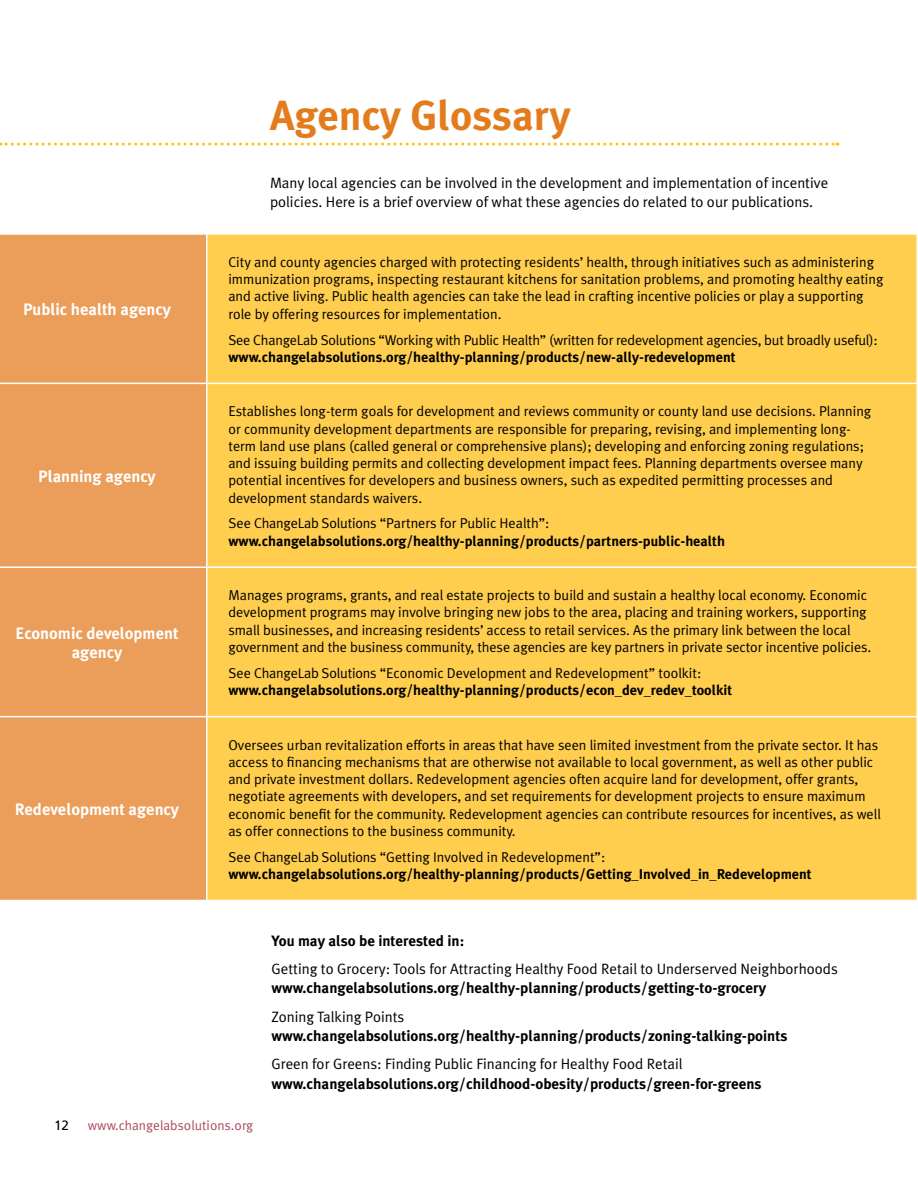
<style>
.page{position:relative;width:918px;height:1188px;background:#fff}
.page>*{position:absolute;margin:0;border:0;box-sizing:border-box;transform-origin:0 0}
.t1{font:700 42px "Meta Plus";color:#e37c1d}
.t2{font:700 16.5px/19.5px "Meta Plus";color:#fff;text-align:center}
.t3{font:15px/19.5px "Meta Plus Normal";color:#000}
.t4{font:700 15px "Meta Plus";color:#000}
.t5{font:14.25px/17.2px "Meta Plus Normal";color:#000}
.t6{font:700 14.25px "Meta Plus";color:#000}
.t7{font:13.5px "Meta";letter-spacing:.005em;color:#ad495d}
.t8{font:13.5px "Frutiger";color:#000}
</style>
<div class="page">
<svg style="left:0;top:143px;width:838px;height:3px"></svg>
<div style="left:0;top:235px;width:206px;height:665px;background:#eb9d5a"></div>
<div style="left:208px;top:235px;width:708px;height:665px;background:#ffce4e"></div>
<hr style="left:0;top:383px;width:207px;height:1px;background:#fff">
<hr style="left:207px;top:383px;width:711px;height:1px;background:#fff">
<hr style="left:0;top:567px;width:207px;height:1px;background:#fff">
<hr style="left:207px;top:567px;width:711px;height:1px;background:#fff">
<hr style="left:0;top:716px;width:207px;height:1px;background:#fff">
<hr style="left:207px;top:716px;width:711px;height:1px;background:#fff">
<h1 class="t1" style="left:270px;top:91px;width:303px">Agency Glossary</h1>
<p class="t2" style="left:23px;top:300px;width:149px">Public health agency</p>
<p class="t2" style="left:38px;top:466px;width:119px">Planning agency</p>
<p class="t2" style="left:16px;top:623px;width:165px">Economic development agency</p>
<p class="t2" style="left:15px;top:799px;width:166px">Redevelopment agency</p>
<p class="t3" style="left:270px;top:172px;width:560px">Many local agencies can be involved in the development and implementation of incentive policies. Here is a brief overview of what these agencies do related to our publications.</p>
<p class="t5" style="left:228px;top:253px;width:657px">City and county agencies charged with protecting residents’ health, through initiatives such as administering immunization programs, inspecting restaurant kitchens for sanitation problems, and promoting healthy eating and active living. Public health agencies can take the lead in crafting incentive policies or play a supporting role by offering resources for implementation.</p>
<p class="t5" style="left:228px;top:331px;width:651px">See ChangeLab Solutions “Working with Public Health” (written for redevelopment agencies, but broadly useful):</p>
<p class="t6" style="left:228px;top:349px;width:509px">www.changelabsolutions.org/healthy-planning/products/new-ally-redevelopment</p>
<p class="t5" style="left:228px;top:403px;width:644px">Establishes long-term goals for development and reviews community or county land use decisions. Planning or community development departments are responsible for preparing, revising, and implementing long&shy;term land use plans (called general or comprehensive plans); developing and enforcing zoning regulations; and issuing building permits and collecting development impact fees. Planning departments oversee many potential incentives for developers and business owners, such as expedited permitting processes and development standards waivers.</p>
<p class="t5" style="left:228px;top:515px;width:323px">See ChangeLab Solutions “Partners for Public Health”:</p>
<p class="t6" style="left:228px;top:533px;width:498px">www.changelabsolutions.org/healthy-planning/products/partners-public-health</p>
<p class="t5" style="left:228px;top:586px;width:645px">Manages programs, grants, and real estate projects to build and sustain a healthy local economy. Economic development programs may involve bringing new jobs to the area, placing and training workers, supporting small businesses, and increasing residents’ access to retail services. As the primary link between the local government and the business community, these agencies are key partners in private sector incentive policies.</p>
<p class="t5" style="left:228px;top:664px;width:475px">See ChangeLab Solutions “Economic Development and Redevelopment” toolkit:</p>
<p class="t6" style="left:228px;top:682px;width:505px">www.changelabsolutions.org/healthy-planning/products/econ_dev_redev_toolkit</p>
<p class="t5" style="left:228px;top:736px;width:654px">Oversees urban revitalization efforts in areas that have seen limited investment from the private sector. It has access to financing mechanisms that are otherwise not available to local government, as well as other public and private investment dollars. Redevelopment agencies often acquire land for development, offer grants, negotiate agreements with developers, and set requirements for development projects to ensure maximum economic benefit for the community. Redevelopment agencies can contribute resources for incentives, as well as offer connections to the business community.</p>
<p class="t5" style="left:228px;top:848px;width:378px">See ChangeLab Solutions “Getting Involved in Redevelopment”:</p>
<p class="t6" style="left:228px;top:866px;width:585px">www.changelabsolutions.org/healthy-planning/products/Getting_Involved_in_Redevelopment</p>
<p class="t4" style="left:272px;top:932px;width:194px">You may also be interested in:</p>
<p class="t3" style="left:272px;top:959px;width:568px">Getting to Grocery: Tools for Attracting Healthy Food Retail to Underserved Neighborhoods</p>
<p class="t4" style="left:272px;top:980px;width:497px">www.changelabsolutions.org/healthy-planning/products/getting-to-grocery</p>
<p class="t3" style="left:272px;top:1006px;width:134px">Zoning Talking Points</p>
<p class="t4" style="left:272px;top:1027px;width:517px">www.changelabsolutions.org/healthy-planning/products/zoning-talking-points</p>
<p class="t3" style="left:272px;top:1054px;width:413px">Green for Greens: Finding Public Financing for Healthy Food Retail</p>
<p class="t4" style="left:272px;top:1075px;width:492px">www.changelabsolutions.org/childhood-obesity/products/green-for-greens</p>
<p class="t8" style="left:54px;top:1117px;width:17px">12</p>
<p class="t7" style="left:88px;top:1117px;width:167px">www.changelabsolutions.org</p>
</div>
